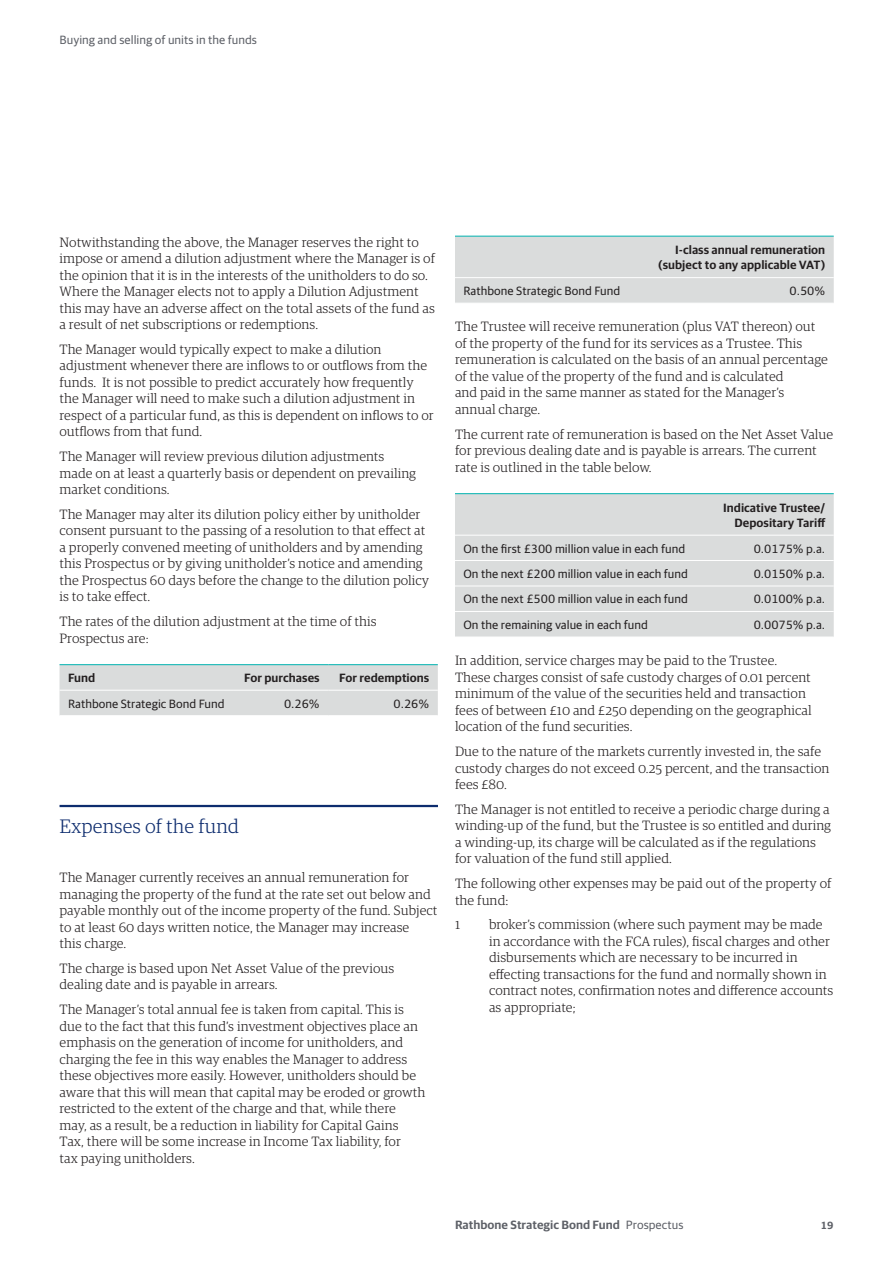
<style>
.page{position:relative;width:893px;height:1263px;background:#fff}
.page>*{position:absolute;margin:0;border:0;box-sizing:border-box;transform-origin:0 0}
.Part_headings{font:300 19.5px "Guardian RTB Egyp";color:#0d2c6e}
.Body_text_9_11_half{font:300 13.5px/16.5px "Guardian RTB Egyp";color:#231f20}
.Table_sans_8_9_Semib{font:12px "Guardian RTB Sans";color:#231f20}
.Table_sans_8_9_Semib-2{font:600 12px "Guardian RTB Sans";color:#231f20}
.t1{font:600 12px "Guardian RTB Sans";color:#5d6067}
.t2{font:12px "Guardian RTB Sans";color:#5d6067}
.t3{font:600 10.5px "Guardian RTB Sans";color:#5d6067}
.s1{font-weight:400}
</style>
<div class="page">
<hr style="left:60px;top:805px;width:378px;height:2px;background:#0d2c6e">
<div style="left:60px;top:665px;width:378px;height:50px;background:#dadcdc"></div>
<hr style="left:60px;top:690px;width:173px;height:1px;background:#fff">
<hr style="left:233px;top:690px;width:95px;height:1px;background:#fff">
<hr style="left:328px;top:690px;width:110px;height:1px;background:#fff">
<hr style="left:60px;top:664px;width:173px;height:1px;background:#00b3b0">
<hr style="left:233px;top:664px;width:95px;height:1px;background:#00b3b0">
<hr style="left:328px;top:664px;width:110px;height:1px;background:#00b3b0">
<div style="left:455px;top:237px;width:379px;height:66px;background:#dadcdc"></div>
<hr style="left:455px;top:277px;width:275px;height:1px;background:#fff">
<hr style="left:730px;top:277px;width:104px;height:1px;background:#fff">
<hr style="left:455px;top:236px;width:275px;height:1px;background:#00b3b0">
<hr style="left:730px;top:236px;width:104px;height:1px;background:#00b3b0">
<div style="left:455px;top:494px;width:379px;height:143px;background:#dadcdc"></div>
<hr style="left:455px;top:535px;width:275px;height:1px;background:#fff">
<hr style="left:730px;top:535px;width:104px;height:1px;background:#fff">
<hr style="left:455px;top:560px;width:275px;height:1px;background:#fff">
<hr style="left:730px;top:560px;width:104px;height:1px;background:#fff">
<hr style="left:455px;top:586px;width:275px;height:1px;background:#fff">
<hr style="left:730px;top:586px;width:104px;height:1px;background:#fff">
<hr style="left:455px;top:611px;width:275px;height:1px;background:#fff">
<hr style="left:730px;top:611px;width:104px;height:1px;background:#fff">
<hr style="left:455px;top:493px;width:275px;height:1px;background:#00b3b0">
<hr style="left:730px;top:493px;width:104px;height:1px;background:#00b3b0">
<p class="t2" style="left:60px;top:31px;width:199px">Buying and selling of units in the funds</p>
<p class="Body_text_9_11_half" style="left:60px;top:233px;width:377px">Notwithstanding the above, the Manager reserves the right to impose or amend a dilution adjustment where the Manager is of the opinion that it is in the interests of the unitholders to do so.<br>Where the Manager elects not to apply a Dilution Adjustment this may have an adverse affect on the total assets of the fund as a result of net subscriptions or redemptions.</p>
<p class="Body_text_9_11_half" style="left:60px;top:340px;width:376px">The Manager would typically expect to make a dilution adjustment whenever there are inflows to or outflows from the funds. It is not possible to predict accurately how frequently the Manager will need to make such a dilution adjustment in respect of a particular fund, as this is dependent on inflows to or outflows from that fund.</p>
<p class="Body_text_9_11_half" style="left:60px;top:447px;width:358px">The Manager will review previous dilution adjustments made on at least a quarterly basis or dependent on prevailing market conditions.</p>
<p class="Body_text_9_11_half" style="left:60px;top:505px;width:371px">The Manager may alter its dilution policy either by unitholder consent pursuant to the passing of a resolution to that effect at a properly convened meeting of unitholders and by amending this Prospectus or by giving unitholder’s notice and amending the Prospectus 60 days before the change to the dilution policy is to take effect.</p>
<p class="Body_text_9_11_half" style="left:60px;top:612px;width:319px">The rates of the dilution adjustment at the time of this<br>Prospectus are:</p>
<p class="Table_sans_8_9_Semib-2" style="left:68px;top:669px;width:29px">Fund</p>
<p class="Table_sans_8_9_Semib-2" style="left:244px;top:669px;width:77px">For purchases</p>
<p class="Table_sans_8_9_Semib-2" style="left:339px;top:669px;width:92px">For redemptions</p>
<p class="Table_sans_8_9_Semib" style="left:68px;top:695px;width:158px">Rathbone Strategic Bond Fund</p>
<p class="Table_sans_8_9_Semib" style="left:284px;top:695px;width:37px">0.26%</p>
<p class="Table_sans_8_9_Semib" style="left:394px;top:695px;width:37px">0.26%</p>
<p class="Part_headings" style="left:60px;top:813px;width:181px">Expenses of the fund</p>
<p class="Body_text_9_11_half" style="left:60px;top:868px;width:379px">The Manager currently receives an annual remuneration for managing the property of the fund at the rate set out below and payable monthly out of the income property of the fund. Subject to at least 60 days written notice, the Manager may increase<br>this charge.</p>
<p class="Body_text_9_11_half" style="left:60px;top:959px;width:336px">The charge is based upon Net Asset Value of the previous dealing date and is payable in arrears.</p>
<p class="Body_text_9_11_half" style="left:60px;top:1000px;width:367px">The Manager’s total annual fee is taken from capital. This is due to the fact that this fund’s investment objectives place an emphasis on the generation of income for unitholders, and charging the fee in this way enables the Manager to address these objectives more easily. However, unitholders should be aware that this will mean that capital may be eroded or growth restricted to the extent of the charge and that, while there may, as a result, be a reduction in liability for Capital Gains Tax, there will be some increase in Income Tax liability, for<br>tax paying unitholders.</p>
<p class="Table_sans_8_9_Semib-2" style="left:675px;top:241px;width:152px">I-class annual remuneration</p>
<p class="Table_sans_8_9_Semib-2" style="left:658px;top:256px;width:168px">(subject to any applicable VAT)</p>
<p class="Table_sans_8_9_Semib" style="left:463px;top:282px;width:158px">Rathbone Strategic Bond Fund</p>
<p class="Table_sans_8_9_Semib" style="left:789px;top:282px;width:37px">0.50%</p>
<p class="Body_text_9_11_half" style="left:455px;top:318px;width:374px">The Trustee will receive remuneration (plus VAT thereon) out of the property of the fund for its services as a Trustee. This remuneration is calculated on the basis of an annual percentage of the value of the property of the fund and is calculated<br>and paid in the same manner as stated for the Manager’s annual charge.</p>
<p class="Body_text_9_11_half" style="left:455px;top:425px;width:380px">The current rate of remuneration is based on the Net Asset Value for previous dealing date and is payable is arrears. The current rate is outlined in the table below.</p>
<p class="Table_sans_8_9_Semib-2" style="left:723px;top:499px;width:103px">Indicative Trustee/</p>
<p class="Table_sans_8_9_Semib-2" style="left:735px;top:514px;width:92px">Depositary Tariff</p>
<p class="Table_sans_8_9_Semib" style="left:463px;top:540px;width:223px">On the first £300 million value in each fund</p>
<p class="Table_sans_8_9_Semib" style="left:754px;top:540px;width:73px">0.0175% p.a.</p>
<p class="Table_sans_8_9_Semib" style="left:463px;top:565px;width:226px">On the next £200 million value in each fund</p>
<p class="Table_sans_8_9_Semib" style="left:754px;top:565px;width:73px">0.0150% p.a.</p>
<p class="Table_sans_8_9_Semib" style="left:463px;top:591px;width:226px">On the next £500 million value in each fund</p>
<p class="Table_sans_8_9_Semib" style="left:754px;top:591px;width:73px">0.0100% p.a.</p>
<p class="Table_sans_8_9_Semib" style="left:463px;top:616px;width:186px">On the remaining value in each fund</p>
<p class="Table_sans_8_9_Semib" style="left:754px;top:616px;width:73px">0.0075% p.a.</p>
<p class="Body_text_9_11_half" style="left:455px;top:652px;width:358px">In addition, service charges may be paid to the Trustee.<br>These charges consist of safe custody charges of 0.01 percent minimum of the value of the securities held and transaction fees of between £10 and £250 depending on the geographical location of the fund securities.</p>
<p class="Body_text_9_11_half" style="left:455px;top:742px;width:376px">Due to the nature of the markets currently invested in, the safe custody charges do not exceed 0.25 percent, and the transaction fees £80.</p>
<p class="Body_text_9_11_half" style="left:455px;top:800px;width:378px">The Manager is not entitled to receive a periodic charge during a winding-up of the fund, but the Trustee is so entitled and during a winding-up, its charge will be calculated as if the regulations for valuation of the fund still applied.</p>
<p class="Body_text_9_11_half" style="left:455px;top:874px;width:378px">The following other expenses may be paid out of the property of the fund:</p>
<p class="Body_text_9_11_half" style="left:455px;top:916px;width:7px">1</p>
<p class="Body_text_9_11_half" style="left:489px;top:916px;width:346px">broker’s commission (where such payment may be made in accordance with the FCA rules), fiscal charges and other disbursements which are necessary to be incurred in effecting transactions for the fund and normally shown in contract notes, confirmation notes and difference accounts as appropriate;</p>
<p class="t1" style="left:455px;top:1216px;width:230px">Rathbone Strategic Bond Fund <span class="s1">Prospectus</span></p>
<p class="t3" style="left:821px;top:1217px;width:14px">19</p>
</div>
